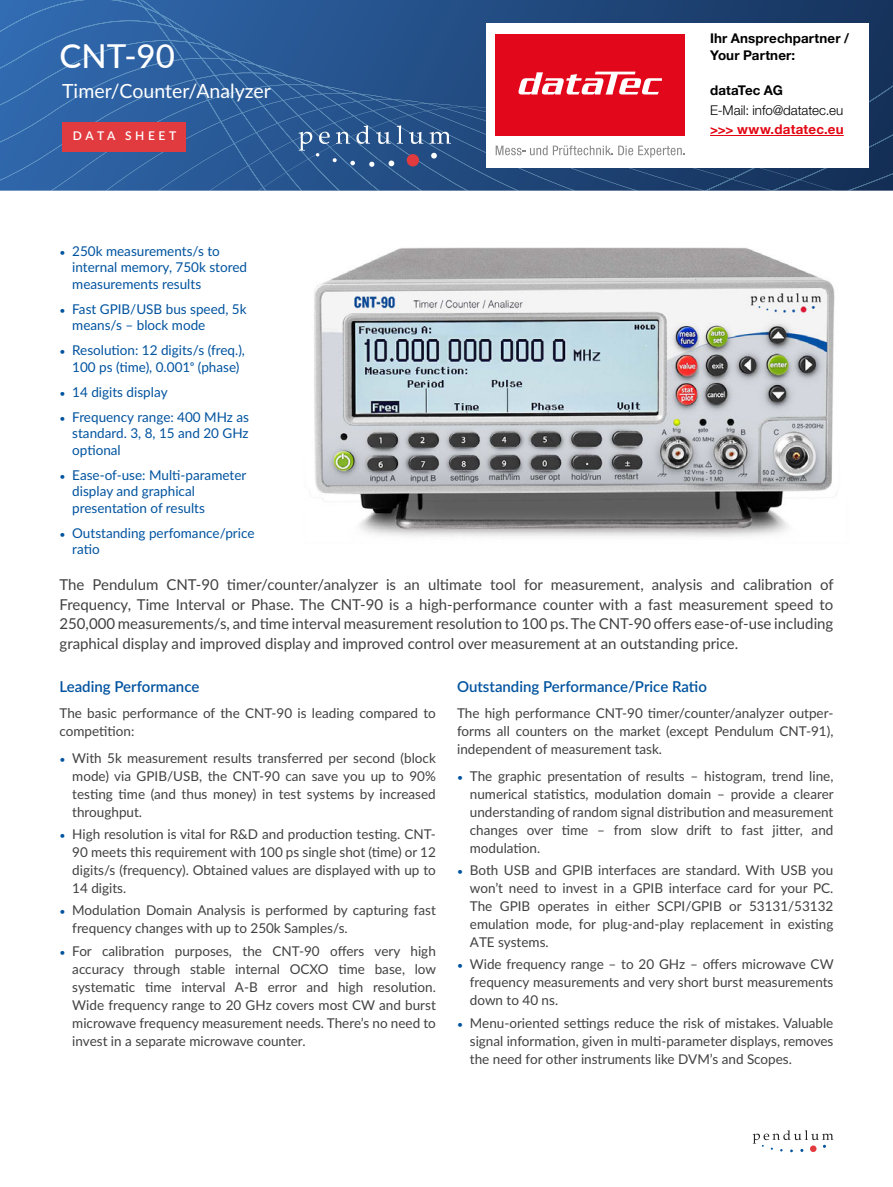
<style>
.page{position:relative;width:893px;height:1187px;background:#fff}
.page>*{position:absolute;margin:0;border:0;box-sizing:border-box;transform-origin:0 0}
.t1{font:500 33px "Lato";color:#fff}
.t2{font:19.5px "Lato";color:#fff}
.t3{font:15px/19.5px "Lato";color:#414042;text-align:justify}
.t4{font:600 15px "Lato";color:#00539f}
.t5{font:13.5px/18px "Lato";color:#414042;text-align:justify}
.t6{font:13.5px/16.5px "Lato";color:#00539f}
.t7{font:700 13.35px/16.6px "Helvetica Neue LT Pro";letter-spacing:.01em;color:#000}
.t8{font:300 13.35px "Helvetica Neue LT Pro";color:#000}
.t9{font:700 13.35px "Helvetica Neue LT Pro";letter-spacing:.015em;color:#e30613}
.t10{font:600 12px "Lato";letter-spacing:.3em;color:#fff}
.s1{font-size:10.5px}
.s2{font-size:10.5px;color:#00539f}
</style>
<div class="page">
<svg style="left:0;top:0;width:137px;height:191px;background:#3167a9"></svg>
<svg style="left:266px;top:0;width:627px;height:191px;background:#244e83"></svg>
<svg style="left:137px;top:0;width:129px;height:191px;background:#2e609d"></svg>
<svg style="left:705px;top:85px;width:188px;height:106px;background:#1b3860"></svg>
<svg style="left:431px;top:153px;width:6px;height:5px"></svg>
<svg style="left:299px;top:125px;width:104px;height:42px;background:#3f6698"></svg>
<svg style="left:409px;top:132px;width:14px;height:12px"></svg>
<svg style="left:430px;top:132px;width:21px;height:12px"></svg>
<div style="left:407px;top:154px;width:12px;height:12px;background:#e23b3f;border-radius:50%"></div>
<div style="left:62px;top:123px;width:124px;height:29px;background:#e23b3f"></div>
<svg style="left:753px;top:1130px;width:80px;height:22px"></svg>
<img style="left:314px;top:247px;width:523px;height:290px">
<div style="left:486px;top:23px;width:383px;height:145px;background:#fff"></div>
<hr style="left:710px;top:135px;width:134px;height:1px;background:#e30613">
<div style="left:496px;top:34px;width:189px;height:102px;background:#e2071b"></div>
<svg style="left:496px;top:145px;width:189px;height:12px"></svg>
<svg style="left:518px;top:72px;width:144px;height:22px"></svg>
<h1 class="t1" style="left:60px;top:32px;width:117px">CNT-90</h1>
<h2 class="t2" style="left:62px;top:77px;width:210px">Timer/Counter/Analyzer</h2>
<p class="t10" style="left:73px;top:127px;width:105px">DATA SHEET</p>
<p class="t7" style="left:710px;top:30px;width:141px">Ihr Ansprechpartner /<br>Your Partner:</p>
<p class="t7" style="left:710px;top:82px;width:74px">dataTec AG</p>
<p class="t8" style="left:710px;top:102px;width:135px">E-Mail: info@datatec.eu</p>
<p class="t9" style="left:710px;top:121px;width:135px">&gt;&gt;&gt; www.datatec.eu</p>
<p class="t6" style="left:72px;top:242px;width:176px;text-indent:-13px"><span class="s1">•</span> 250k measurements/s to internal memory, 750k stored measurements results</p>
<p class="t6" style="left:72px;top:300px;width:176px;text-indent:-13px"><span class="s1">•</span> Fast GPIB/USB bus speed, 5k means/s – block mode</p>
<p class="t6" style="left:60px;top:341px;width:187px;text-align:center"><span class="s1">•</span> Resolution: 12 digits/s (freq.),<br>100 ps (time), 0.001o (phase)</p>
<p class="t6" style="left:60px;top:383px;width:110px"><span class="s1">•</span> 14 digits display</p>
<p class="t6" style="left:72px;top:408px;width:178px;text-align:justify;text-indent:-13px"><span class="s1">•</span> Frequency range: 400 MHz as standard. 3, 8, 15 and 20 GHz optional</p>
<p class="t6" style="left:72px;top:466px;width:176px;text-indent:-13px"><span class="s1">•</span> Ease-of-use: Multi-parameter display and graphical presentation of results</p>
<p class="t6" style="left:72px;top:524px;width:184px;text-indent:-13px"><span class="s1">•</span> Outstanding perfomance/price ratio</p>
<p class="t3" style="left:60px;top:574px;width:776px">The Pendulum CNT-90 timer/counter/analyzer is an ultimate tool for measurement, analysis and calibration of Frequency, Time Interval or Phase. The CNT-90 is a high-performance counter with a fast measurement speed to 250,000 measurements/s, and time interval measurement resolution to 100 ps. The CNT-90 offers ease-of-use including graphical display and improved display and improved control over measurement at an outstanding price.</p>
<p class="t4" style="left:60px;top:675px;width:141px">Leading Performance</p>
<p class="t5" style="left:60px;top:703px;width:378px">The basic performance of the CNT-90 is leading compared to competition:</p>
<p class="t5" style="left:72px;top:748px;width:365px;text-indent:-13px"><span class="s2">•</span> With 5k measurement results transferred per second (block mode) via GPIB/USB, the CNT-90 can save you up to 90% testing time (and thus money) in test systems by increased throughput.</p>
<p class="t5" style="left:72px;top:824px;width:365px;text-indent:-13px"><span class="s2">•</span> High resolution is vital for R&amp;D and production testing. CNT-90 meets this requirement with 100 ps single shot (time) or 12 digits/s (frequency). Obtained values are displayed with up to 14 digits.</p>
<p class="t5" style="left:72px;top:900px;width:365px;text-indent:-13px"><span class="s2">•</span> Modulation Domain Analysis is performed by capturing fast frequency changes with up to 250k Samples/s.</p>
<p class="t5" style="left:72px;top:941px;width:365px;text-indent:-13px"><span class="s2">•</span> For calibration purposes, the CNT-90 offers very high accuracy through stable internal OCXO time base, low systematic time interval A-B error and high resolution.<br>Wide frequency range to 20 GHz covers most CW and burst microwave frequency measurement needs. There’s no need to invest in a separate microwave counter.</p>
<p class="t4" style="left:457px;top:675px;width:251px">Outstanding Performance/Price Ratio</p>
<p class="t5" style="left:457px;top:703px;width:378px">The high performance CNT-90 timer/counter/analyzer outper&shy;forms all counters on the market (except Pendulum CNT-91), independent of measurement task.</p>
<p class="t5" style="left:470px;top:766px;width:365px;text-indent:-13px"><span class="s2">•</span> The graphic presentation of results – histogram, trend line, numerical statistics, modulation domain – provide a clearer understanding of random signal distribution and measurement changes over time – from slow drift to fast jitter, and modulation.</p>
<p class="t5" style="left:470px;top:860px;width:365px;text-indent:-13px"><span class="s2">•</span> Both USB and GPIB interfaces are standard. With USB you won’t need to invest in a GPIB interface card for your PC.<br>The GPIB operates in either SCPI/GPIB or 53131/53132 emulation mode, for plug-and-play replacement in existing ATE systems.</p>
<p class="t5" style="left:470px;top:954px;width:365px;text-indent:-13px"><span class="s2">•</span> Wide frequency range – to 20 GHz – offers microwave CW frequency measurements and very short burst measurements down to 40 ns.</p>
<p class="t5" style="left:470px;top:1013px;width:365px;text-indent:-13px"><span class="s2">•</span> Menu-oriented settings reduce the risk of mistakes. Valuable signal information, given in multi-parameter displays, removes the need for other instruments like DVM’s and Scopes.</p>
</div>
